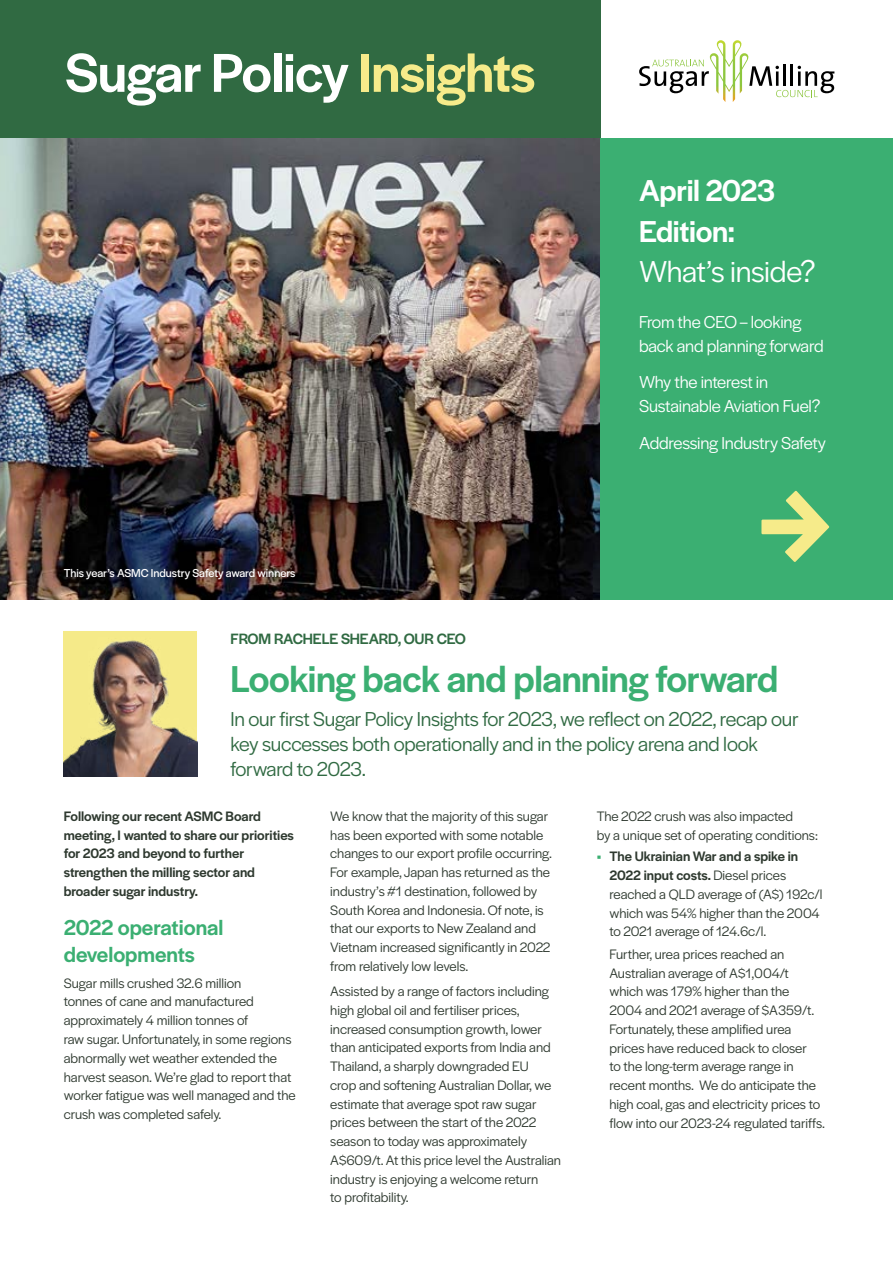
<style>
.page{position:relative;width:893px;height:1263px;background:#fff}
.page>*{position:absolute;margin:0;border:0;box-sizing:border-box;transform-origin:0 0}
.t1{font:500 57px "Halyard Display";letter-spacing:-.01em;color:#fff}
.t2{font:500 39px "Halyard Display";letter-spacing:-.01em;color:#3baf72}
.t3{font:500 31.5px/40.5px "Halyard Display";letter-spacing:-.01em;color:#fff}
.t4{font:31.5px "Halyard Display";letter-spacing:-.01em;color:#fff}
.t5{font:500 22.5px/27px "Halyard Display";color:#3baf72}
.t6{font:21px/25.2px "Halyard Display";letter-spacing:-.01em;color:#306a42}
.t7{font:18px/24px "Halyard Display";letter-spacing:-.01em;color:#fff}
.t8{font:500 15.6px "Halyard Display";letter-spacing:-.01em;color:#306a42}
.t9{font:14.25px/18.8px "Halyard Display";color:#2e392f}
.t10{font:500 14.25px/18.8px "Halyard Display";color:#2e392f}
.t11{font:12px "Halyard Display";color:#fff}
.s1{color:#f6eb8a}
.s2{font-weight:500;color:#3baf72}
.s3{font-weight:500}
</style>
<div class="page">
<div style="left:0;top:0;width:600px;height:138px;background:#306a42"></div>
<svg style="left:639px;top:40px;width:195px;height:62px"></svg>
<img style="left:0;top:138px;width:600px;height:462px">
<div style="left:600px;top:138px;width:293px;height:462px;background:#3baf72"></div>
<svg style="left:761px;top:491px;width:68px;height:71px"></svg>
<img style="left:64px;top:631px;width:133px;height:145px">
<h1 class="t1" style="left:65px;top:32px;width:472px">Sugar Policy <span class="s1">Insights</span></h1>
<p class="t11" style="left:64px;top:564px;width:233px">This year’s ASMC Industry Safety award winners</p>
<p class="t8" style="left:230px;top:627px;width:237px">FROM RACHELE SHEARD, OUR CEO</p>
<h3 class="t3" style="left:639px;top:169px;width:138px">April 2023<br>Edition:</h3>
<h3 class="t4" style="left:639px;top:250px;width:178px">What’s inside?</h3>
<p class="t7" style="left:639px;top:309px;width:186px">From the CEO – looking back and planning forward</p>
<p class="t7" style="left:639px;top:369px;width:183px">Why the interest in<br>Sustainable Aviation Fuel?</p>
<p class="t7" style="left:639px;top:430px;width:188px">Addressing Industry Safety</p>
<h2 class="t2" style="left:230px;top:651px;width:549px">Looking back and planning forward</h2>
<h3 class="t6" style="left:230px;top:705px;width:570px">In our first Sugar Policy Insights for 2023, we reflect on 2022, recap our key successes both operationally and in the policy arena and look forward to 2023.</h3>
<p class="t10" style="left:64px;top:806px;width:232px">Following our recent ASMC Board meeting, I wanted to share our priorities for 2023 and beyond to further strengthen the milling sector and broader sugar industry.</p>
<h3 class="t5" style="left:64px;top:912px;width:161px">2022 operational developments</h3>
<p class="t9" style="left:64px;top:973px;width:234px">Sugar mills crushed 32.6 million<br>tonnes of cane and manufactured approximately 4 million tonnes of<br>raw sugar. Unfortunately, in some regions abnormally wet weather extended the harvest season. We’re glad to report that worker fatigue was well managed and the crush was completed safely.</p>
<p class="t9" style="left:330px;top:806px;width:223px">We know that the majority of this sugar has been exported with some notable changes to our export profile occurring.<br>For example, Japan has returned as the industry’s #1 destination, followed by South Korea and Indonesia. Of note, is that our exports to New Zealand and Vietnam increased significantly in 2022 from relatively low levels.</p>
<p class="t9" style="left:330px;top:981px;width:232px">Assisted by a range of factors including high global oil and fertiliser prices, increased consumption growth, lower than anticipated exports from India and Thailand, a sharply downgraded EU<br>crop and softening Australian Dollar, we estimate that average spot raw sugar prices between the start of the 2022 season to today was approximately A$609/t. At this price level the Australian industry is enjoying a welcome return<br>to profitability.</p>
<p class="t9" style="left:597px;top:806px;width:223px">The 2022 crush was also impacted<br>by a unique set of operating conditions:</p>
<p class="t9" style="left:609px;top:846px;width:215px;text-indent:-13px"><span class="s2">•</span> <span class="s3">The Ukrainian War and a spike in<br>2022 input costs.</span> Diesel prices reached a QLD average of (A$) 192c/l which was 54% higher than the 2004 to 2021 average of 124.6c/l.</p>
<p class="t9" style="left:609px;top:944px;width:217px">Further, urea prices reached an Australian average of A$1,004/t which was 179% higher than the 2004 and 2021 average of $A359/t.<br>Fortunately, these amplified urea prices have reduced back to closer<br>to the long-term average range in recent months. We do anticipate the high coal, gas and electricity prices to flow into our 2023-24 regulated tariffs.</p>
</div>
